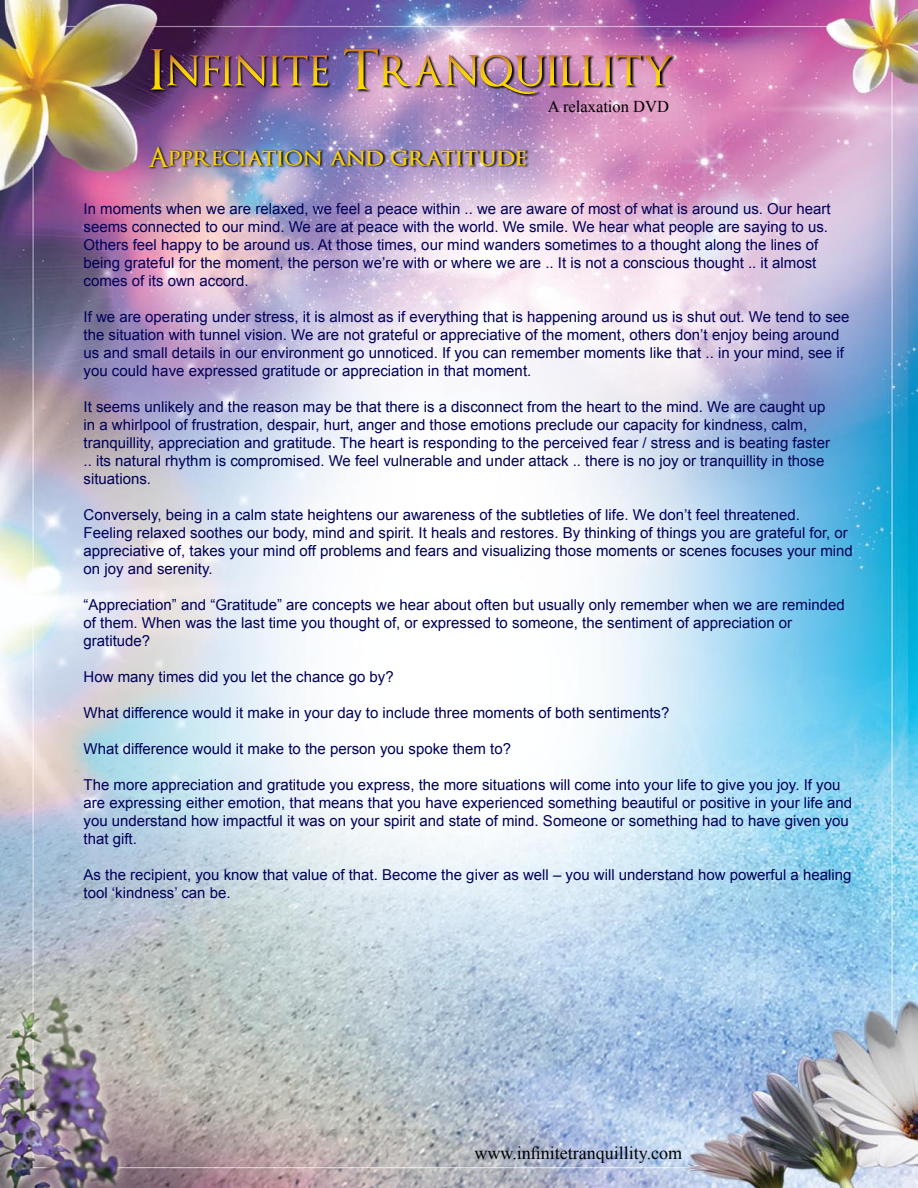
<style>
.page{position:relative;width:918px;height:1188px;background:#fff}
.page>*{position:absolute;margin:0;border:0;box-sizing:border-box;transform-origin:0 0}
.t1{font:600 27px "Optimus Princeps";color:#f7ce0a}
.t2{font:18px "Times New Roman";color:#000}
.t3{font:16.5px "Times New Roman";color:#000}
.t4{font:15px/18px "Arial";color:#000058}
</style>
<div class="page">
<img style="left:0;top:0;width:918px;height:1188px">
<svg style="left:150px;top:47px;width:525px;height:49px;background:#9168a3"></svg>
<img style="left:151px;top:49px;width:177px;height:41px">
<img style="left:344px;top:48px;width:328px;height:46px">
<img style="left:149px;top:146px;width:380px;height:24px">
<p class="t3" style="left:548px;top:95px;width:122px">A relaxation DVD</p>
<h1 class="t1" style="left:147px;top:142px;width:381px">Appreciation and gratitude</h1>
<p class="t4" style="left:84px;top:199px;width:748px">In moments when we are relaxed, we feel a peace within .. we are aware of most of what is around us. Our heart seems connected to our mind. We are at peace with the world. We smile. We hear what people are saying to us.<br>Others feel happy to be around us. At those times, our mind wanders sometimes to a thought along the lines of being grateful for the moment, the person we’re with or where we are .. It is not a conscious thought .. it almost comes of its own accord.</p>
<p class="t4" style="left:84px;top:307px;width:767px">If we are operating under stress, it is almost as if everything that is happening around us is shut out. We tend to see the situation with tunnel vision. We are not grateful or appreciative of the moment, others don’t enjoy being around us and small details in our environment go unnoticed. If you can remember moments like that .. in your mind, see if you could have expressed gratitude or appreciation in that moment.</p>
<p class="t4" style="left:84px;top:397px;width:748px">It seems unlikely and the reason may be that there is a disconnect from the heart to the mind. We are caught up in a whirlpool of frustration, despair, hurt, anger and those emotions preclude our capacity for kindness, calm, tranquillity, appreciation and gratitude. The heart is responding to the perceived fear / stress and is beating faster .. its natural rhythm is compromised. We feel vulnerable and under attack .. there is no joy or tranquillity in those situations.</p>
<p class="t4" style="left:84px;top:505px;width:771px">Conversely, being in a calm state heightens our awareness of the subtleties of life. We don’t feel threatened.<br>Feeling relaxed soothes our body, mind and spirit. It heals and restores. By thinking of things you are grateful for, or appreciative of, takes your mind off problems and fears and visualizing those moments or scenes focuses your mind on joy and serenity.</p>
<p class="t4" style="left:84px;top:595px;width:763px">“Appreciation” and “Gratitude” are concepts we hear about often but usually only remember when we are reminded of them. When was the last time you thought of, or expressed to someone, the sentiment of appreciation or gratitude?</p>
<p class="t4" style="left:84px;top:667px;width:312px">How many times did you let the chance go by?</p>
<p class="t4" style="left:84px;top:703px;width:587px">What difference would it make in your day to include three moments of both sentiments?</p>
<p class="t4" style="left:84px;top:739px;width:429px">What difference would it make to the person you spoke them to?</p>
<p class="t4" style="left:84px;top:775px;width:770px">The more appreciation and gratitude you express, the more situations will come into your life to give you joy. If you are expressing either emotion, that means that you have experienced something beautiful or positive in your life and you understand how impactful it was on your spirit and state of mind. Someone or something had to have given you that gift.</p>
<p class="t4" style="left:84px;top:865px;width:769px">As the recipient, you know that value of that. Become the giver as well – you will understand how powerful a healing tool ‘kindness’ can be.</p>
<p class="t2" style="left:475px;top:1141px;width:209px">www.infinitetranquillity.com</p>
</div>
